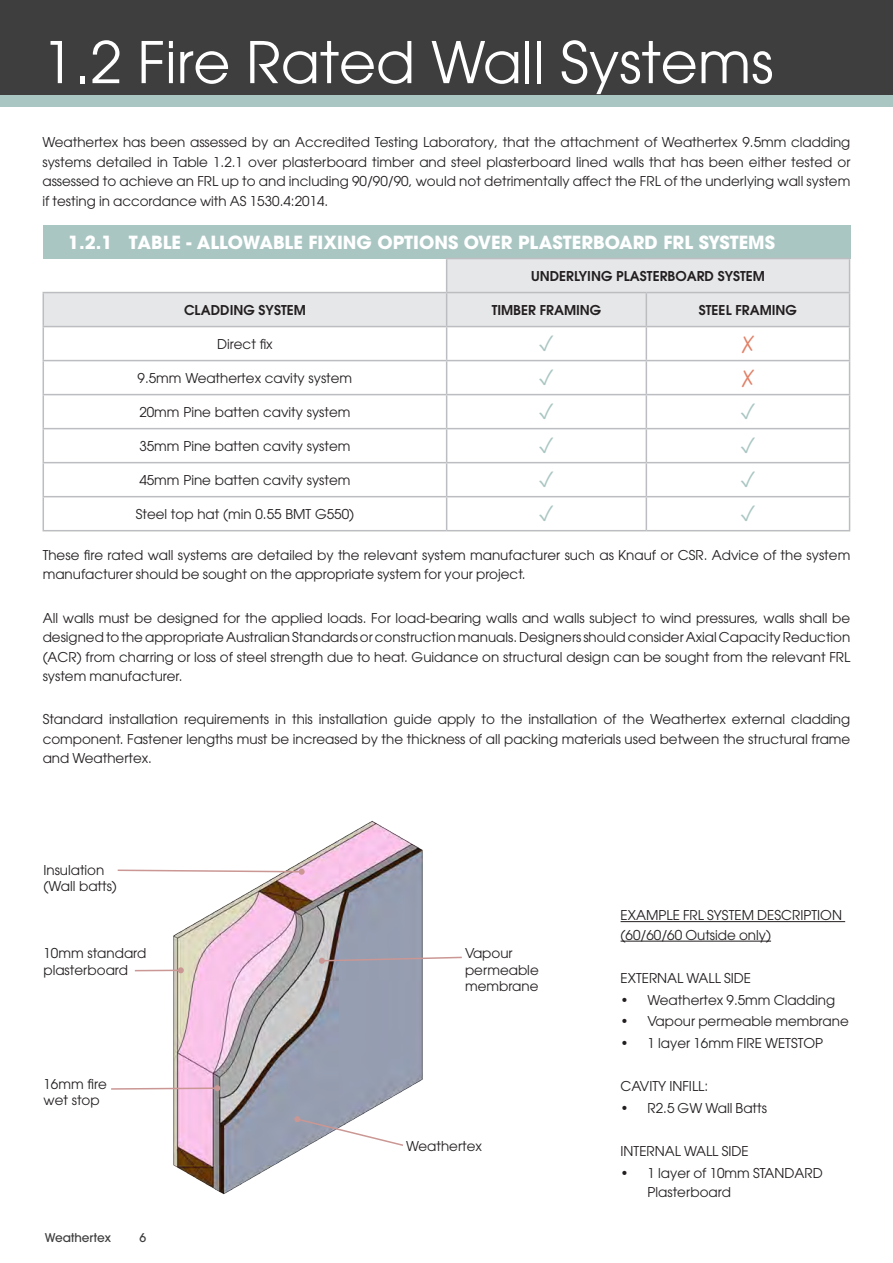
<style>
.page{position:relative;width:893px;height:1263px;background:#fff}
.page>*{position:absolute;margin:0;border:0;box-sizing:border-box;transform-origin:0 0}
.t1{font:57px "ITC Avant Garde Pro";color:#fff}
.Heading_White{font:700 18px "ITC Avant Garde Pro";color:#fff}
.Body_text1{font:13.5px/19.5px "ITC Avant Garde Pro";color:#231f20}
.t2{font:600 13.5px "ITC Avant Garde Pro";color:#231f20}
.t3{font:500 12px "ITC Avant Garde Pro";color:#3e3e3f}
</style>
<div class="page">
<div style="left:0;top:0;width:893px;height:95px;background:#3e3e3f"></div>
<div style="left:0;top:95px;width:893px;height:12px;background:#a9c6c2"></div>
<div style="left:43px;top:226px;width:807px;height:33px;background:#a9c6c2"></div>
<hr style="left:621px;top:921px;width:224px;height:1px;background:#231f20">
<hr style="left:621px;top:941px;width:150px;height:1px;background:#231f20">
<svg style="left:43px;top:259px;width:806px;height:67px;fill:#e6e7e9"></svg>
<hr style="left:446px;top:258px;width:200px;height:1px;background:#bcbdc0">
<hr style="left:446px;top:259px;width:1px;height:33px;background:#bcbdc0">
<hr style="left:646px;top:258px;width:204px;height:1px;background:#bcbdc0">
<hr style="left:849px;top:259px;width:1px;height:33px;background:#bcbdc0">
<hr style="left:43px;top:292px;width:404px;height:1px;background:#bcbdc0">
<hr style="left:43px;top:293px;width:1px;height:33px;background:#bcbdc0">
<hr style="left:447px;top:292px;width:199px;height:1px;background:#bcbdc0">
<hr style="left:446px;top:293px;width:1px;height:33px;background:#bcbdc0">
<hr style="left:646px;top:292px;width:204px;height:1px;background:#bcbdc0">
<hr style="left:646px;top:293px;width:1px;height:33px;background:#bcbdc0">
<hr style="left:849px;top:293px;width:1px;height:33px;background:#bcbdc0">
<hr style="left:43px;top:326px;width:404px;height:1px;background:#bcbdc0">
<hr style="left:43px;top:327px;width:1px;height:33px;background:#bcbdc0">
<hr style="left:447px;top:326px;width:199px;height:1px;background:#bcbdc0">
<hr style="left:446px;top:327px;width:1px;height:33px;background:#bcbdc0">
<hr style="left:646px;top:326px;width:204px;height:1px;background:#bcbdc0">
<hr style="left:646px;top:327px;width:1px;height:33px;background:#bcbdc0">
<hr style="left:849px;top:327px;width:1px;height:33px;background:#bcbdc0">
<hr style="left:43px;top:360px;width:404px;height:1px;background:#bcbdc0">
<hr style="left:43px;top:361px;width:1px;height:33px;background:#bcbdc0">
<hr style="left:447px;top:360px;width:199px;height:1px;background:#bcbdc0">
<hr style="left:446px;top:361px;width:1px;height:33px;background:#bcbdc0">
<hr style="left:646px;top:360px;width:204px;height:1px;background:#bcbdc0">
<hr style="left:646px;top:361px;width:1px;height:33px;background:#bcbdc0">
<hr style="left:849px;top:361px;width:1px;height:33px;background:#bcbdc0">
<hr style="left:43px;top:394px;width:404px;height:1px;background:#bcbdc0">
<hr style="left:43px;top:395px;width:1px;height:33px;background:#bcbdc0">
<hr style="left:447px;top:394px;width:199px;height:1px;background:#bcbdc0">
<hr style="left:446px;top:395px;width:1px;height:33px;background:#bcbdc0">
<hr style="left:646px;top:394px;width:204px;height:1px;background:#bcbdc0">
<hr style="left:646px;top:395px;width:1px;height:33px;background:#bcbdc0">
<hr style="left:849px;top:395px;width:1px;height:33px;background:#bcbdc0">
<hr style="left:43px;top:428px;width:404px;height:1px;background:#bcbdc0">
<hr style="left:43px;top:429px;width:1px;height:33px;background:#bcbdc0">
<hr style="left:447px;top:428px;width:199px;height:1px;background:#bcbdc0">
<hr style="left:446px;top:429px;width:1px;height:33px;background:#bcbdc0">
<hr style="left:646px;top:428px;width:204px;height:1px;background:#bcbdc0">
<hr style="left:646px;top:429px;width:1px;height:33px;background:#bcbdc0">
<hr style="left:849px;top:429px;width:1px;height:33px;background:#bcbdc0">
<hr style="left:43px;top:462px;width:404px;height:1px;background:#bcbdc0">
<hr style="left:43px;top:463px;width:1px;height:33px;background:#bcbdc0">
<hr style="left:447px;top:462px;width:199px;height:1px;background:#bcbdc0">
<hr style="left:446px;top:463px;width:1px;height:33px;background:#bcbdc0">
<hr style="left:646px;top:462px;width:204px;height:1px;background:#bcbdc0">
<hr style="left:646px;top:463px;width:1px;height:33px;background:#bcbdc0">
<hr style="left:849px;top:463px;width:1px;height:33px;background:#bcbdc0">
<hr style="left:43px;top:496px;width:404px;height:1px;background:#bcbdc0">
<hr style="left:43px;top:497px;width:1px;height:33px;background:#bcbdc0">
<hr style="left:447px;top:496px;width:199px;height:1px;background:#bcbdc0">
<hr style="left:446px;top:497px;width:1px;height:33px;background:#bcbdc0">
<hr style="left:646px;top:496px;width:204px;height:1px;background:#bcbdc0">
<hr style="left:646px;top:497px;width:1px;height:33px;background:#bcbdc0">
<hr style="left:849px;top:497px;width:1px;height:33px;background:#bcbdc0">
<hr style="left:43px;top:530px;width:404px;height:1px;background:#bcbdc0">
<hr style="left:447px;top:530px;width:199px;height:1px;background:#bcbdc0">
<hr style="left:646px;top:530px;width:204px;height:1px;background:#bcbdc0">
<img style="left:155px;top:821px;width:268px;height:374px">
<svg style="left:117px;top:869px;width:188px;height:6px"></svg>
<svg style="left:294px;top:1116px;width:111px;height:31px"></svg>
<svg style="left:319px;top:956px;width:143px;height:8px"></svg>
<hr style="left:135px;top:969px;width:46px;height:2px;background:#ca9794">
<svg style="left:177px;top:967px;width:7px;height:7px"></svg>
<svg style="left:111px;top:1085px;width:109px;height:6px"></svg>
<p class="t1" style="left:43px;top:27px;width:732px">1.2 Fire Rated Wall Systems</p>
<p class="Body_text1" style="left:43px;top:132px;width:809px;text-align:justify">Weathertex has been assessed by an Accredited Testing Laboratory, that the attachment of Weathertex 9.5mm cladding systems detailed in Table 1.2.1 over plasterboard timber and steel plasterboard lined walls that has been either tested or assessed to achieve an FRL up to and including 90/90/90, would not detrimentally affect the FRL of the underlying wall system if testing in accordance with AS 1530.4:2014.</p>
<p class="Heading_White" style="left:68px;top:230px;width:708px">1.2.1 TABLE - ALLOWABLE FIXING OPTIONS OVER PLASTERBOARD FRL SYSTEMS</p>
<p class="t2" style="left:531px;top:267px;width:235px">UNDERLYING PLASTERBOARD SYSTEM</p>
<p class="t2" style="left:184px;top:301px;width:123px">CLADDING SYSTEM</p>
<p class="t2" style="left:492px;top:301px;width:111px">TIMBER FRAMING</p>
<p class="t2" style="left:699px;top:301px;width:100px">STEEL FRAMING</p>
<p class="Body_text1" style="left:217px;top:334px;width:57px">Direct fix</p>
<p class="Body_text1" style="left:138px;top:368px;width:216px">9.5mm Weathertex cavity system</p>
<p class="Body_text1" style="left:139px;top:402px;width:213px">20mm Pine batten cavity system</p>
<p class="Body_text1" style="left:139px;top:436px;width:213px">35mm Pine batten cavity system</p>
<p class="Body_text1" style="left:139px;top:470px;width:213px">45mm Pine batten cavity system</p>
<p class="Body_text1" style="left:136px;top:504px;width:220px">Steel top hat (min 0.55 BMT G550)</p>
<p class="Body_text1" style="left:43px;top:545px;width:809px">These fire rated wall systems are detailed by the relevant system manufacturer such as Knauf or CSR. Advice of the system manufacturer should be sought on the appropriate system for your project.</p>
<p class="Body_text1" style="left:43px;top:608px;width:809px;text-align:justify">All walls must be designed for the applied loads. For load-bearing walls and walls subject to wind pressures, walls shall be designed to the appropriate Australian Standards or construction manuals. Designers should consider Axial Capacity Reduction (ACR) from charring or loss of steel strength due to heat. Guidance on structural design can be sought from the relevant FRL system manufacturer.</p>
<p class="Body_text1" style="left:43px;top:710px;width:809px;text-align:justify">Standard installation requirements in this installation guide apply to the installation of the Weathertex external cladding component. Fastener lengths must be increased by the thickness of all packing materials used between the structural frame and Weathertex.</p>
<p class="Body_text1" style="left:43px;top:860px;width:63px">Insulation</p>
<p class="Body_text1" style="left:43px;top:876px;width:75px">(Wall batts)</p>
<p class="Body_text1" style="left:43px;top:945px;width:104px;line-height:16.2px">10mm standard plasterboard</p>
<p class="Body_text1" style="left:43px;top:1074px;width:65px">16mm fire</p>
<p class="Body_text1" style="left:43px;top:1090px;width:58px">wet stop</p>
<p class="t3" style="left:45px;top:1230px;width:68px">Weathertex</p>
<p class="t3" style="left:139px;top:1230px;width:8px">6</p>
<p class="Body_text1" style="left:465px;top:943px;width:49px">Vapour</p>
<p class="Body_text1" style="left:465px;top:961px;width:75px;line-height:16.2px">permeable membrane</p>
<p class="Body_text1" style="left:406px;top:1136px;width:77px">Weathertex</p>
<p class="Body_text1" style="left:621px;top:905px;width:223px">EXAMPLE FRL SYSTEM DESCRIPTION (60/60/60 Outside only)</p>
<p class="Body_text1" style="left:621px;top:968px;width:132px">EXTERNAL WALL SIDE</p>
<p class="Body_text1" style="left:621px;top:990px;width:216px">• Weathertex 9.5mm Cladding</p>
<p class="Body_text1" style="left:621px;top:1011px;width:230px">• Vapour permeable membrane</p>
<p class="Body_text1" style="left:621px;top:1033px;width:204px">• 1 layer 16mm FIRE WETSTOP</p>
<p class="Body_text1" style="left:621px;top:1076px;width:89px">CAVITY INFILL:</p>
<p class="Body_text1" style="left:621px;top:1098px;width:148px">• R2.5 GW Wall Batts</p>
<p class="Body_text1" style="left:621px;top:1141px;width:130px">INTERNAL WALL SIDE</p>
<p class="Body_text1" style="left:648px;top:1163px;width:177px;text-indent:-27px">• 1 layer of 10mm STANDARD<br>Plasterboard</p>
</div>
